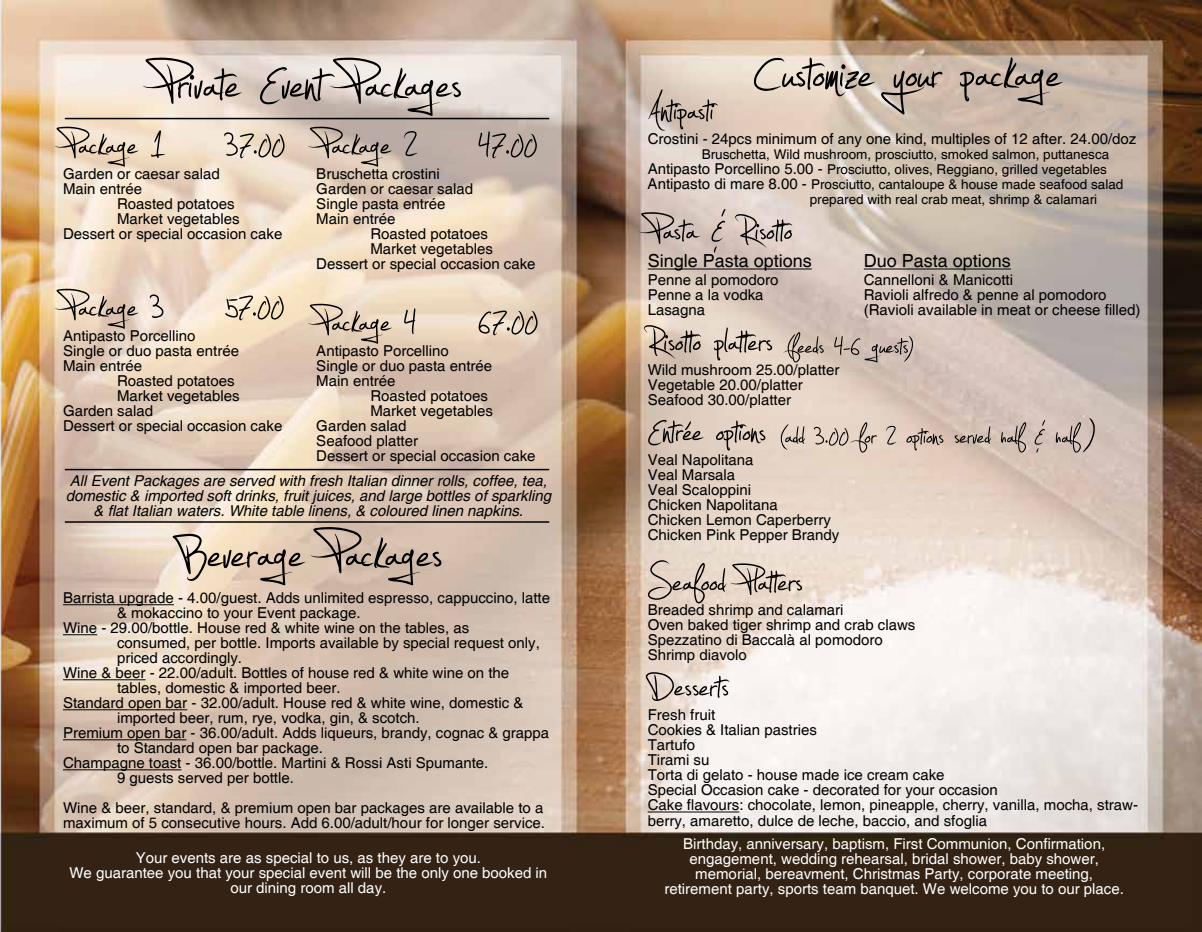
<style>
.page{position:relative;width:1202px;height:932px;background:#fff}
.page>*{position:absolute;margin:0;border:0;box-sizing:border-box;transform-origin:0 0}
.t1{font:105px "Jellyka Estrya's Handwriting";color:#000}
.t2{font:72px "Jellyka Estrya's Handwriting";color:#000}
.t3{font:54px "Jellyka Estrya's Handwriting";color:#000}
.t4{font:18px "Helvetica";color:#000}
.t5{font:15px/15px "Helvetica";color:#000}
.t6{font:15px/15px "Helvetica";color:#fff;text-align:center}
.t7{font:italic 15px/15px "Helvetica";color:#000;text-align:center}
.t8{font:13.5px "Helvetica";color:#000}
.s1{font-size:15px}
.s2{font-size:72px}
</style>
<div class="page">
<img style="left:0;top:0;width:1201px;height:932px">
<hr style="left:65px;top:469px;width:484px;height:1px;background:#000">
<hr style="left:65px;top:521px;width:484px;height:1px;background:#000">
<hr style="left:63px;top:604px;width:111px;height:1px;background:#000">
<hr style="left:63px;top:634px;width:34px;height:1px;background:#000">
<hr style="left:63px;top:679px;width:83px;height:1px;background:#000">
<hr style="left:63px;top:709px;width:124px;height:1px;background:#000">
<hr style="left:63px;top:739px;width:123px;height:1px;background:#000">
<hr style="left:63px;top:769px;width:118px;height:1px;background:#000">
<hr style="left:647px;top:268px;width:165px;height:1px;background:#000">
<hr style="left:863px;top:268px;width:147px;height:1px;background:#000">
<hr style="left:647px;top:811px;width:92px;height:1px;background:#000">
<hr style="left:65px;top:118px;width:484px;height:1px;background:#000">
<h1 class="t1" style="left:155px;top:39px;width:308px">Private Event Packages</h1>
<h2 class="t2" style="left:63px;top:114px;width:475px">Package 1 37.00 Package 2 47.00</h2>
<p class="t5" style="left:63px;top:166px;width:158px">Garden or caesar salad<br>Main entrée</p>
<p class="t5" style="left:117px;top:196px;width:119px">Roasted potatoes</p>
<p class="t5" style="left:117px;top:211px;width:124px">Market vegetables</p>
<p class="t5" style="left:63px;top:226px;width:221px">Dessert or special occasion cake</p>
<p class="t5" style="left:316px;top:166px;width:158px">Bruschetta crostini<br>Garden or caesar salad<br>Single pasta entrée<br>Main entrée</p>
<p class="t5" style="left:370px;top:226px;width:119px">Roasted potatoes</p>
<p class="t5" style="left:370px;top:241px;width:124px">Market vegetables</p>
<p class="t5" style="left:316px;top:256px;width:221px">Dessert or special occasion cake</p>
<h2 class="t2" style="left:316px;top:291px;width:223px">Package 4 67.00</h2>
<p class="t5" style="left:316px;top:343px;width:177px">Antipasto Porcellino<br>Single or duo pasta entrée<br>Main entrée</p>
<p class="t5" style="left:370px;top:388px;width:119px">Roasted potatoes</p>
<p class="t5" style="left:370px;top:403px;width:124px">Market vegetables</p>
<p class="t5" style="left:316px;top:418px;width:92px">Garden salad</p>
<p class="t5" style="left:316px;top:433px;width:103px">Seafood platter</p>
<p class="t5" style="left:316px;top:448px;width:221px">Dessert or special occasion cake</p>
<p class="t7" style="left:66px;top:474px;width:487px">All Event Packages are served with fresh Italian dinner rolls, coffee, tea, domestic &amp; imported soft drinks, fruit juices, and large bottles of sparkling &amp; flat Italian waters. White table linens, &amp; coloured linen napkins.</p>
<h2 class="t2" style="left:63px;top:276px;width:222px">Package 3 57.00</h2>
<p class="t5" style="left:63px;top:328px;width:177px">Antipasto Porcellino<br>Single or duo pasta entrée<br>Main entrée</p>
<p class="t5" style="left:117px;top:373px;width:119px">Roasted potatoes</p>
<p class="t5" style="left:117px;top:388px;width:124px">Market vegetables</p>
<p class="t5" style="left:63px;top:403px;width:92px">Garden salad</p>
<p class="t5" style="left:63px;top:418px;width:221px">Dessert or special occasion cake</p>
<h1 class="t1" style="left:175px;top:508px;width:269px">Beverage Packages</h1>
<p class="t5" style="left:63px;top:591px;width:488px">Barrista upgrade - 4.00/guest. Adds unlimited espresso, cappuccino, latte</p>
<p class="t5" style="left:117px;top:606px;width:245px">&amp; mokaccino to your Event package.</p>
<p class="t5" style="left:63px;top:621px;width:408px">Wine - 29.00/bottle. House red &amp; white wine on the tables, as</p>
<p class="t5" style="left:117px;top:636px;width:424px">consumed, per bottle. Imports available by special request only,</p>
<p class="t5" style="left:117px;top:651px;width:127px">priced accordingly.</p>
<p class="t5" style="left:63px;top:666px;width:448px">Wine &amp; beer - 22.00/adult. Bottles of house red &amp; white wine on the</p>
<p class="t5" style="left:117px;top:681px;width:225px">tables, domestic &amp; imported beer.</p>
<p class="t5" style="left:63px;top:696px;width:462px">Standard open bar - 32.00/adult. House red &amp; white wine, domestic &amp;</p>
<p class="t5" style="left:117px;top:711px;width:304px">imported beer, rum, rye, vodka, gin, &amp; scotch.</p>
<p class="t5" style="left:63px;top:726px;width:488px">Premium open bar - 36.00/adult. Adds liqueurs, brandy, cognac &amp; grappa</p>
<p class="t5" style="left:117px;top:741px;width:207px">to Standard open bar package.</p>
<p class="t5" style="left:63px;top:756px;width:427px">Champagne toast - 36.00/bottle. Martini &amp; Rossi Asti Spumante.</p>
<p class="t5" style="left:117px;top:771px;width:178px">9 guests served per bottle.</p>
<p class="t5" style="left:63px;top:801px;width:483px">Wine &amp; beer, standard, &amp; premium open bar packages are available to a maximum of 5 consecutive hours. Add 6.00/adult/hour for longer service.</p>
<p class="t6" style="left:69px;top:850px;width:479px">Your events are as special to us, as they are to you.<br>We guarantee you that your special event will be the only one booked in our dining room all day.</p>
<h1 class="t1" style="left:753px;top:29px;width:309px">Customize your package</h1>
<h2 class="t2" style="left:647px;top:79px;width:68px">Antipasti</h2>
<p class="t5" style="left:647px;top:132px;width:490px">Crostini - 24pcs minimum of any one kind, multiples of 12 after. 24.00/doz</p>
<p class="t8" style="left:701px;top:147px;width:409px">Bruschetta, Wild mushroom, prosciutto, smoked salmon, puttanesca</p>
<p class="t8" style="left:647px;top:162px;width:461px"><span class="s1">Antipasto Porcellino 5.00 -</span> Prosciutto, olives, Reggiano, grilled vegetables</p>
<p class="t8" style="left:647px;top:177px;width:477px"><span class="s1">Antipasto di mare 8.00 -</span> Prosciutto, cantaloupe &amp; house made seafood salad</p>
<p class="t8" style="left:809px;top:192px;width:289px">prepared with real crab meat, shrimp &amp; calamari</p>
<h2 class="t2" style="left:647px;top:199px;width:146px">Pasta &amp; Risoto</h2>
<p class="t4" style="left:647px;top:250px;width:166px">Single Pasta options</p>
<p class="t4" style="left:863px;top:250px;width:149px">Duo Pasta options</p>
<p class="t5" style="left:647px;top:273px;width:132px">Penne al pomodoro</p>
<p class="t5" style="left:863px;top:273px;width:151px">Cannelloni &amp; Manicotti</p>
<p class="t5" style="left:647px;top:288px;width:117px">Penne a la vodka</p>
<p class="t5" style="left:863px;top:288px;width:244px">Ravioli alfredo &amp; penne al pomodoro</p>
<p class="t5" style="left:647px;top:303px;width:59px">Lasagna</p>
<p class="t5" style="left:863px;top:303px;width:278px">(Ravioli available in meat or cheese filled)</p>
<h3 class="t3" style="left:647px;top:323px;width:267px"><span class="s2">Risoto platers</span> (feeds 4-6 guests)</h3>
<p class="t5" style="left:647px;top:363px;width:193px">Wild mushroom 25.00/platter<br>Vegetable 20.00/platter<br>Seafood 30.00/platter</p>
<h3 class="t3" style="left:647px;top:413px;width:449px"><span class="s2">Entrée options</span> (add 3.00 for 2 options served half &amp; half <span class="s2">)</span></h3>
<p class="t5" style="left:647px;top:453px;width:193px">Veal Napolitana<br>Veal Marsala<br>Veal Scaloppini<br>Chicken Napolitana<br>Chicken Lemon Caperberry<br>Chicken Pink Pepper Brandy</p>
<h2 class="t2" style="left:647px;top:550px;width:156px">Seafood Platers</h2>
<p class="t5" style="left:647px;top:603px;width:269px">Breaded shrimp and calamari<br>Oven baked tiger shrimp and crab claws<br>Spezzatino di Baccalà al pomodoro<br>Shrimp diavolo</p>
<h2 class="t2" style="left:647px;top:655px;width:82px">Desserts</h2>
<p class="t5" style="left:647px;top:708px;width:492px">Fresh fruit<br>Cookies &amp; Italian pastries<br>Tartufo<br>Tirami su<br>Torta di gelato - house made ice cream cake<br>Special Occasion cake - decorated for your occasion<br>Cake flavours: chocolate, lemon, pineapple, cherry, vanilla, mocha, straw&shy;berry, amaretto, dulce de leche, baccio, and sfoglia</p>
<p class="t6" style="left:664px;top:836px;width:461px">Birthday, anniversary, baptism, First Communion, Confirmation, engagement, wedding rehearsal, bridal shower, baby shower, memorial, bereavment, Christmas Party, corporate meeting, retirement party, sports team banquet. We welcome you to our place.</p>
</div>
